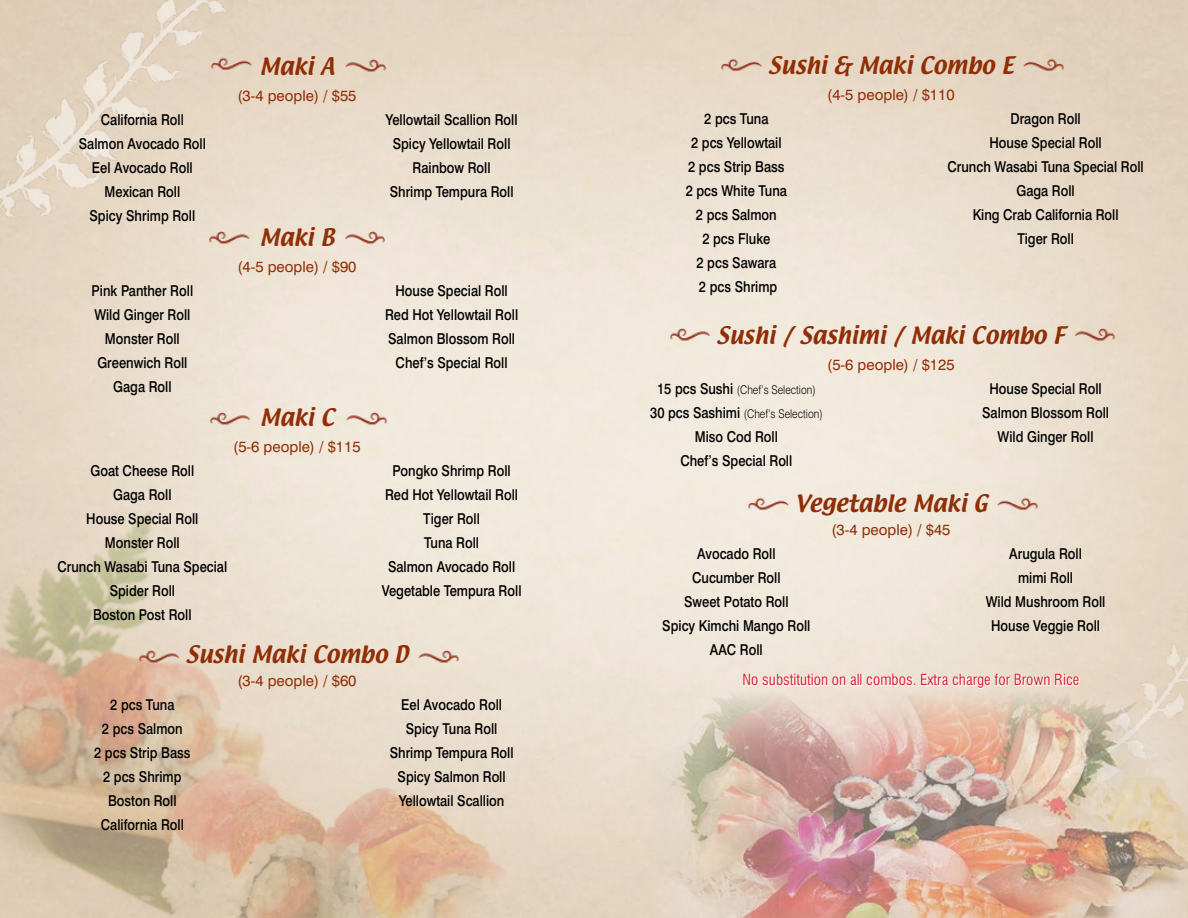
<style>
.page{position:relative;width:1188px;height:918px;background:#fff}
.page>*{position:absolute;margin:0;border:0;box-sizing:border-box;transform-origin:0 0}
.t1{font:21px "Textile";color:#902e06}
.t2{font:500 15px/24px "Swiss 721 BT";color:#000;text-align:center;scale:.86 1}
.t3{font:15px "Swiss 721 BT";color:#902e06}
.t4{font:condensed 15px "Swiss 721 BT";color:#d2232a}
.t5{font:300 12px/24px "Swiss 721 BT";color:#000;text-align:center;scale:.86 1}
.s1{font-weight:500;font-size:15px}
</style>
<div class="page">
<img style="left:0;top:0;width:406px;height:520px">
<img style="left:748px;top:489px;width:43px;height:26px">
<img style="left:996px;top:489px;width:43px;height:26px">
<img style="left:669px;top:320px;width:43px;height:25px">
<img style="left:1073px;top:320px;width:43px;height:25px">
<img style="left:721px;top:50px;width:43px;height:26px">
<img style="left:1022px;top:50px;width:42px;height:26px">
<img style="left:138px;top:642px;width:43px;height:25px">
<img style="left:416px;top:642px;width:43px;height:25px">
<img style="left:209px;top:404px;width:43px;height:25px">
<img style="left:345px;top:404px;width:43px;height:25px">
<img style="left:209px;top:223px;width:43px;height:25px">
<img style="left:343px;top:223px;width:43px;height:25px">
<img style="left:211px;top:49px;width:42px;height:26px">
<img style="left:343px;top:51px;width:43px;height:25px">
<img style="left:648px;top:691px;width:540px;height:227px">
<svg style="left:742px;top:667px;width:338px;height:25px"></svg>
<h1 class="t1" style="left:259px;top:52px;width:77px">Maki A</h1>
<p class="t3" style="left:237px;top:86px;width:121px">(3-4 people) / $55</p>
<p class="t2" style="left:79px;top:107px;width:149px">California Roll<br>Salmon Avocado Roll<br>Eel Avocado Roll<br>Mexican Roll<br>Spicy Shrimp Roll</p>
<p class="t2" style="left:386px;top:107px;width:155px">Yellowtail Scallion Roll<br>Spicy Yellowtail Roll<br>Rainbow Roll<br>Shrimp Tempura Roll</p>
<h1 class="t1" style="left:259px;top:223px;width:77px">Maki B</h1>
<p class="t3" style="left:237px;top:257px;width:121px">(4-5 people) / $90</p>
<p class="t2" style="left:92px;top:278px;width:120px">Pink Panther Roll<br>Wild Ginger Roll<br>Monster Roll<br>Greenwich Roll<br>Gaga Roll</p>
<p class="t2" style="left:385px;top:278px;width:156px">House Special Roll<br>Red Hot Yellowtail Roll<br>Salmon Blossom Roll<br>Chef’s Special Roll</p>
<h1 class="t1" style="left:260px;top:403px;width:76px">Maki C</h1>
<p class="t3" style="left:233px;top:437px;width:129px">(5-6 people) / $115</p>
<p class="t2" style="left:58px;top:458px;width:199px">Goat Cheese Roll<br>Gaga Roll<br>House Special Roll<br>Monster Roll<br>Crunch Wasabi Tuna Special<br>Spider Roll<br>Boston Post Roll</p>
<p class="t2" style="left:382px;top:458px;width:164px">Pongko Shrimp Roll<br>Red Hot Yellowtail Roll<br>Tiger Roll<br>Tuna Roll<br>Salmon Avocado Roll<br>Vegetable Tempura Roll</p>
<h1 class="t1" style="left:186px;top:640px;width:224px">Sushi Maki Combo D</h1>
<p class="t3" style="left:237px;top:671px;width:121px">(3-4 people) / $60</p>
<p class="t2" style="left:94px;top:692px;width:114px">2 pcs Tuna<br>2 pcs Salmon<br>2 pcs Strip Bass<br>2 pcs Shrimp<br>Boston Roll<br>California Roll</p>
<p class="t2" style="left:390px;top:692px;width:146px">Eel Avocado Roll<br>Spicy Tuna Roll<br>Shrimp Tempura Roll<br>Spicy Salmon Roll<br>Yellowtail Scallion</p>
<h1 class="t1" style="left:768px;top:51px;width:247px">Sushi &amp; Maki Combo E</h1>
<p class="t3" style="left:827px;top:85px;width:129px">(4-5 people) / $110</p>
<p class="t2" style="left:686px;top:106px;width:119px">2 pcs Tuna<br>2 pcs Yellowtail<br>2 pcs Strip Bass<br>2 pcs White Tuna<br>2 pcs Salmon<br>2 pcs Fluke<br>2 pcs Sawara<br>2 pcs Shrimp</p>
<p class="t2" style="left:948px;top:106px;width:230px">Dragon Roll<br>House Special Roll<br>Crunch Wasabi Tuna Special Roll<br>Gaga Roll<br>King Crab California Roll<br>Tiger Roll</p>
<h1 class="t1" style="left:717px;top:321px;width:350px">Sushi / Sashimi / Maki Combo F</h1>
<p class="t3" style="left:827px;top:355px;width:129px">(5-6 people) / $125</p>
<p class="t5" style="left:650px;top:377px;width:202px"><span class="s1">15 pcs Sushi</span> (Chef’s Selection)<br><span class="s1">30 pcs Sashimi</span> (Chef’s Selection)</p>
<p class="t2" style="left:680px;top:424px;width:132px">Miso Cod Roll<br>Chef’s Special Roll</p>
<p class="t2" style="left:982px;top:376px;width:149px">House Special Roll<br>Salmon Blossom Roll<br>Wild Ginger Roll</p>
<h1 class="t1" style="left:795px;top:489px;width:193px">Vegetable Maki G</h1>
<p class="t3" style="left:831px;top:520px;width:121px">(3-4 people) / $45</p>
<p class="t2" style="left:662px;top:541px;width:174px">Avocado Roll<br>Cucumber Roll<br>Sweet Potato Roll<br>Spicy Kimchi Mango Roll<br>AAC Roll</p>
<p class="t2" style="left:986px;top:541px;width:141px">Arugula Roll<br>mimi Roll<br>Wild Mushroom Roll<br>House Veggie Roll</p>
<p class="t4" style="left:743px;top:671px;width:338px">No substitution on all combos. Extra charge for Brown Rice</p>
</div>
